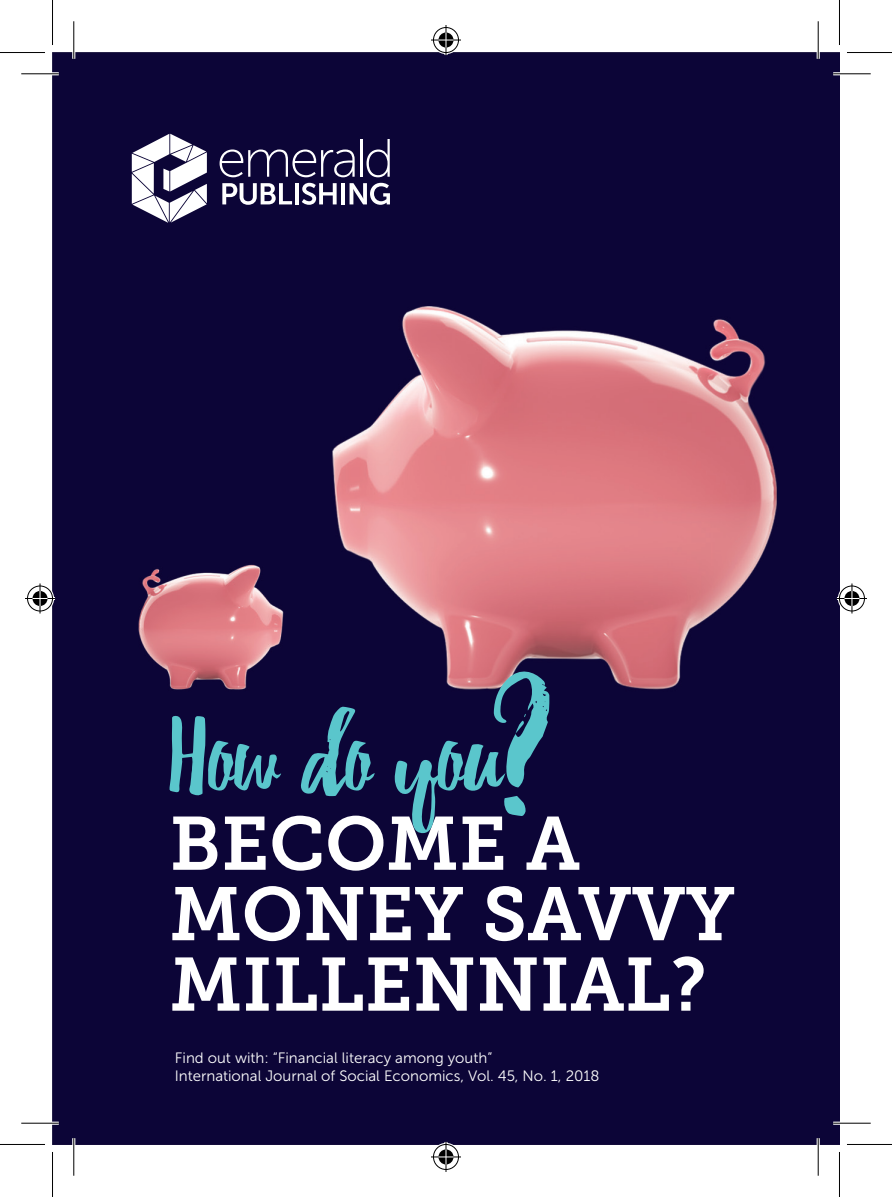
<style>
.page{position:relative;width:892px;height:1197px;background:#fff}
.page>*{position:absolute;margin:0;border:0;box-sizing:border-box;transform-origin:0 0}
.t1{font:178px "Debby";color:#5ac6cc}
.t2{font:106.75px "Debby";color:#5ac6cc}
.t3{font:75px/70.5px "Museo Slab 700";color:#fff}
.t4{font:15px/18px "Museo Sans 300";color:#fff}
</style>
<div class="page">
<img style="left:52px;top:52px;width:787px;height:1092px">
<svg style="left:222px;top:183px;width:70px;height:22px"></svg>
<hr style="left:295px;top:183px;width:4px;height:21px;background:#fff">
<svg style="left:302px;top:183px;width:34px;height:22px"></svg>
<hr style="left:341px;top:183px;width:4px;height:21px;background:#fff">
<svg style="left:349px;top:183px;width:41px;height:22px"></svg>
<svg style="left:219px;top:149px;width:135px;height:28px"></svg>
<hr style="left:360px;top:139px;width:2px;height:38px;background:#fff">
<svg style="left:366px;top:139px;width:24px;height:38px"></svg>
<svg style="left:132px;top:134px;width:75px;height:89px"></svg>
<hr style="left:21px;top:72px;width:38px;height:3px;background:#fff">
<hr style="left:833px;top:72px;width:37px;height:3px;background:#fff">
<hr style="left:21px;top:1121px;width:38px;height:3px;background:#fff">
<hr style="left:833px;top:1121px;width:37px;height:3px;background:#fff">
<hr style="left:72px;top:21px;width:3px;height:38px;background:#fff">
<hr style="left:72px;top:1138px;width:3px;height:37px;background:#fff">
<hr style="left:816px;top:21px;width:3px;height:38px;background:#fff">
<hr style="left:816px;top:1138px;width:3px;height:37px;background:#fff">
<hr style="left:21px;top:73px;width:38px;height:1px;background:#000">
<hr style="left:833px;top:73px;width:37px;height:1px;background:#000">
<hr style="left:21px;top:1122px;width:38px;height:1px;background:#000">
<hr style="left:833px;top:1122px;width:37px;height:1px;background:#000">
<hr style="left:73px;top:21px;width:1px;height:38px;background:#000">
<hr style="left:73px;top:1138px;width:1px;height:37px;background:#000">
<hr style="left:817px;top:21px;width:1px;height:38px;background:#000">
<hr style="left:817px;top:1138px;width:1px;height:37px;background:#000">
<hr style="left:0;top:52px;width:45px;height:1px;background:#000">
<hr style="left:847px;top:52px;width:45px;height:1px;background:#000">
<hr style="left:0;top:1143px;width:45px;height:1px;background:#000">
<hr style="left:847px;top:1143px;width:45px;height:1px;background:#000">
<hr style="left:52px;top:0;width:1px;height:45px;background:#000">
<hr style="left:52px;top:1151px;width:1px;height:45px;background:#000">
<hr style="left:839px;top:0;width:1px;height:45px;background:#000">
<hr style="left:839px;top:1151px;width:1px;height:45px;background:#000">
<div style="left:432px;top:26px;width:28px;height:28px;border:3px solid #fff;border-radius:50%"></div>
<svg style="left:431px;top:38px;width:30px;height:4px"></svg>
<hr style="left:444px;top:25px;width:3px;height:30px;background:#fff">
<div style="left:437px;top:31px;width:18px;height:18px;border:3px solid #fff;border-radius:50%"></div>
<div style="left:433px;top:27px;width:26px;height:26px;border:1px solid #000;border-radius:50%"></div>
<hr style="left:431px;top:40px;width:30px;height:1px;background:#000">
<hr style="left:445px;top:25px;width:1px;height:30px;background:#000">
<svg style="left:438px;top:33px;width:15px;height:15px"></svg>
<div style="left:432px;top:1142px;width:28px;height:28px;border:3px solid #fff;border-radius:50%"></div>
<hr style="left:431px;top:1155px;width:30px;height:3px;background:#fff">
<hr style="left:444px;top:1141px;width:3px;height:30px;background:#fff">
<div style="left:437px;top:1147px;width:18px;height:18px;border:3px solid #fff;border-radius:50%"></div>
<div style="left:433px;top:1144px;width:26px;height:25px;border:1px solid #000;border-radius:50%"></div>
<hr style="left:431px;top:1156px;width:30px;height:1px;background:#000">
<hr style="left:445px;top:1141px;width:1px;height:30px;background:#000">
<svg style="left:438px;top:1149px;width:15px;height:15px"></svg>
<div style="left:26px;top:584px;width:28px;height:28px;border:3px solid #fff;border-radius:50%"></div>
<hr style="left:25px;top:597px;width:30px;height:3px;background:#fff">
<svg style="left:38px;top:583px;width:4px;height:30px"></svg>
<div style="left:31px;top:589px;width:18px;height:18px;border:3px solid #fff;border-radius:50%"></div>
<div style="left:27px;top:585px;width:26px;height:26px;border:1px solid #000;border-radius:50%"></div>
<hr style="left:25px;top:598px;width:30px;height:1px;background:#000">
<hr style="left:40px;top:583px;width:1px;height:30px;background:#000">
<svg style="left:33px;top:591px;width:15px;height:15px"></svg>
<div style="left:838px;top:584px;width:28px;height:28px;border:3px solid #fff;border-radius:50%"></div>
<hr style="left:837px;top:597px;width:30px;height:3px;background:#fff">
<hr style="left:850px;top:583px;width:3px;height:30px;background:#fff">
<div style="left:843px;top:589px;width:18px;height:18px;border:3px solid #fff;border-radius:50%"></div>
<div style="left:839px;top:585px;width:25px;height:26px;border:1px solid #000;border-radius:50%"></div>
<hr style="left:837px;top:598px;width:30px;height:1px;background:#000">
<hr style="left:851px;top:583px;width:1px;height:30px;background:#000">
<svg style="left:844px;top:591px;width:15px;height:15px"></svg>
<p class="t1" style="left:499px;top:641px;width:52px">?</p>
<p class="t3" style="left:169px;top:809px;width:567px">BECOME A<br>MONEY SAVVY<br>MILLENNIAL?</p>
<p class="t2" style="left:169px;top:691px;width:334px">How do you</p>
<p class="t4" style="left:175px;top:1048px;width:426px">Find out with: “Financial literacy among youth”<br>International Journal of Social Economics, Vol. 45, No. 1, 2018</p>
</div>
